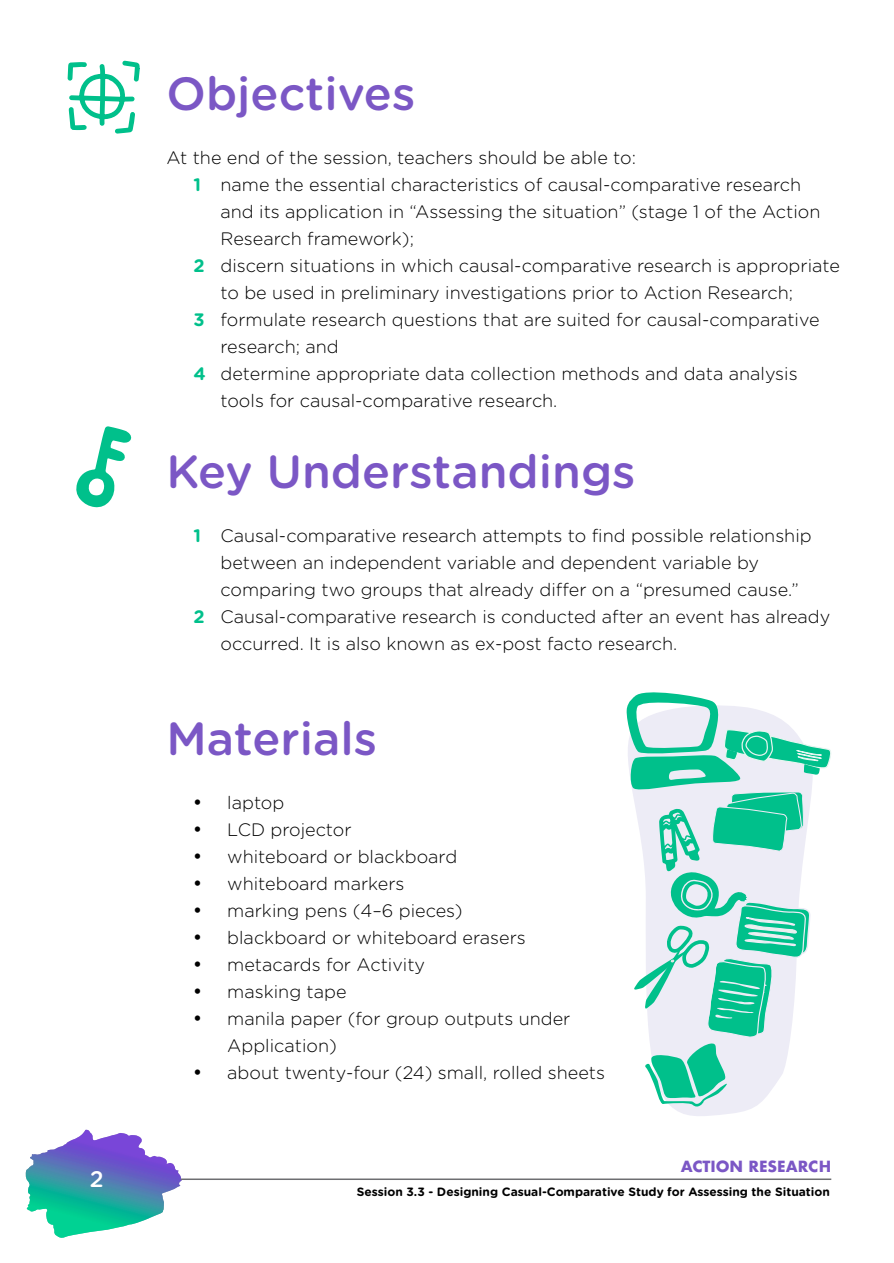
<style>
.page{position:relative;width:894px;height:1263px;background:#fff}
.page>*{position:absolute;margin:0;border:0;box-sizing:border-box;transform-origin:0 0}
.t1{font:500 46.5px "Gotham Rounded";color:#7b57c5}
.t2{font:500 22.5px "Gotham Rounded";color:#fff}
.t3{font:300 18px/27px "Gotham Rounded";color:#000}
.t4{font:700 15px "Futura";color:#7b57c5}
.t5{font:700 12px "Gotham Rounded";color:#000}
.s1{font-weight:700;color:#00c08b}
</style>
<div class="page">
<hr style="left:158px;top:1178px;width:673px;height:2px;background:#6d6e71">
<svg style="left:26px;top:1129px;width:156px;height:107px"></svg>
<svg style="left:67px;top:60px;width:73px;height:74px"></svg>
<svg style="left:76px;top:426px;width:56px;height:82px"></svg>
<svg style="left:675px;top:1109px;width:74px;height:7px"></svg>
<svg style="left:626px;top:692px;width:205px;height:417px"></svg>
<p class="t2" style="left:90px;top:1162px;width:15px">2</p>
<h1 class="t1" style="left:166px;top:61px;width:250px">Objectives</h1>
<p class="t3" style="left:166px;top:144px;width:471px">At the end of the session, teachers should be able to:</p>
<p class="t3" style="left:193px;top:171px;width:609px"><span class="s1">1</span> name the essential characteristics of causal-comparative research</p>
<p class="t3" style="left:220px;top:198px;width:601px">and its application in “Assessing the situation” (stage 1 of the Action</p>
<p class="t3" style="left:220px;top:225px;width:195px">Research framework);</p>
<p class="t3" style="left:193px;top:252px;width:647px"><span class="s1">2</span> discern situations in which causal-comparative research is appropriate</p>
<p class="t3" style="left:220px;top:279px;width:574px">to be used in preliminary investigations prior to Action Research;</p>
<p class="t3" style="left:193px;top:306px;width:627px"><span class="s1">3</span> formulate research questions that are suited for causal-comparative</p>
<p class="t3" style="left:220px;top:333px;width:120px">research; and</p>
<p class="t3" style="left:193px;top:360px;width:605px"><span class="s1">4</span> determine appropriate data collection methods and data analysis</p>
<p class="t3" style="left:220px;top:387px;width:338px">tools for causal-comparative research.</p>
<h1 class="t1" style="left:166px;top:439px;width:470px">Key Understandings</h1>
<p class="t3" style="left:193px;top:522px;width:619px"><span class="s1">1</span> Causal-comparative research attempts to find possible relationship</p>
<p class="t3" style="left:220px;top:549px;width:540px">between an independent variable and dependent variable by</p>
<p class="t3" style="left:220px;top:576px;width:579px">comparing two groups that already differ on a “presumed cause.”</p>
<p class="t3" style="left:193px;top:603px;width:638px"><span class="s1">2</span> Causal-comparative research is conducted after an event has already</p>
<p class="t3" style="left:220px;top:630px;width:458px">occurred. It is also known as ex-post facto research.</p>
<h1 class="t1" style="left:166px;top:705px;width:212px">Materials</h1>
<p class="t3" style="left:193px;top:788px;width:92px">• laptop</p>
<p class="t3" style="left:193px;top:815px;width:160px">• LCD projector</p>
<p class="t3" style="left:193px;top:842px;width:265px">• whiteboard or blackboard</p>
<p class="t3" style="left:193px;top:869px;width:212px">• whiteboard markers</p>
<p class="t3" style="left:193px;top:896px;width:270px">• marking pens (4–6 pieces)</p>
<p class="t3" style="left:193px;top:923px;width:334px">• blackboard or whiteboard erasers</p>
<p class="t3" style="left:193px;top:950px;width:233px">• metacards for Activity</p>
<p class="t3" style="left:193px;top:977px;width:154px">• masking tape</p>
<p class="t3" style="left:227px;top:1004px;width:344px;text-indent:-34px">• manila paper (for group outputs under<br>Application)</p>
<p class="t3" style="left:193px;top:1058px;width:413px">• about twenty-four (24) small, rolled sheets</p>
<p class="t4" style="left:680px;top:1155px;width:152px">ACTION RESEARCH</p>
<p class="t5" style="left:357px;top:1183px;width:474px">Session 3.3 - Designing Casual-Comparative Study for Assessing the Situation</p>
</div>
